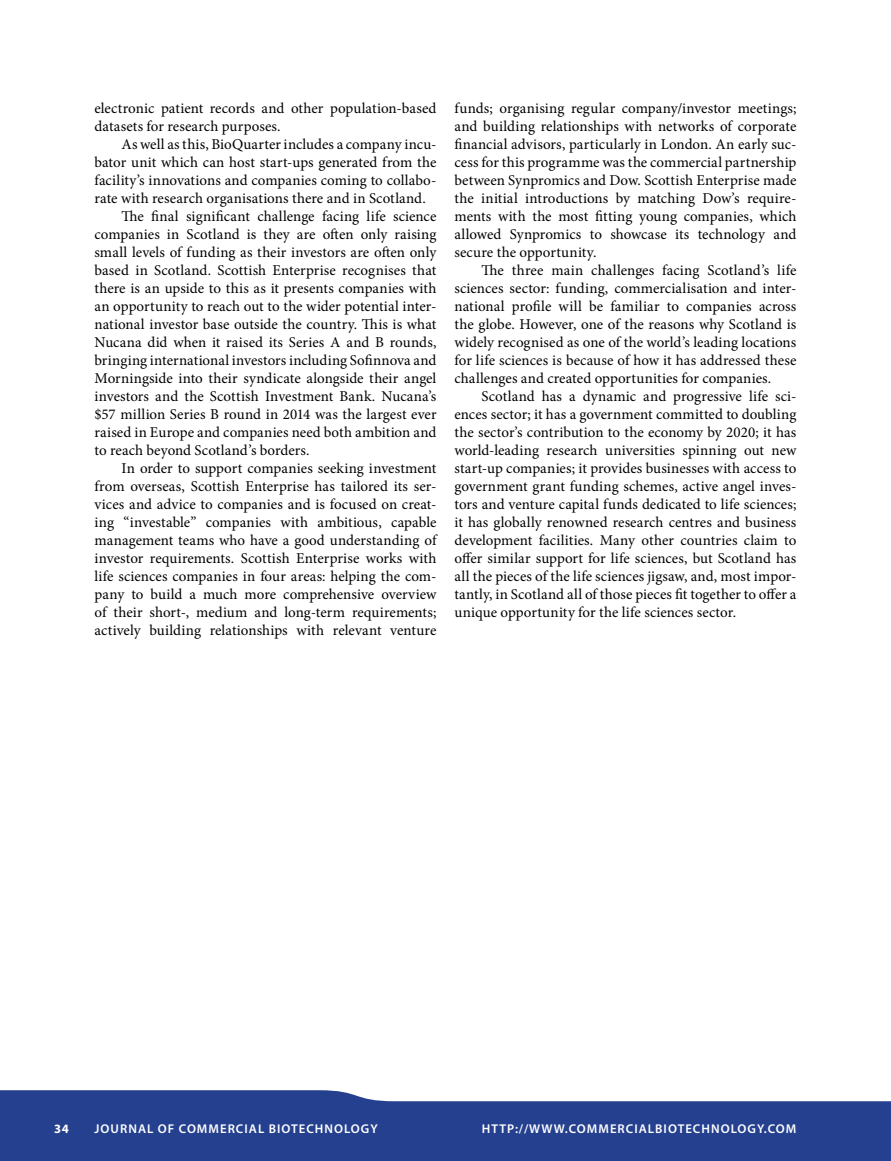
<style>
.page{position:relative;width:891px;height:1161px;background:#fff}
.page>*{position:absolute;margin:0;border:0;box-sizing:border-box;transform-origin:0 0}
.t1{font:15px/18px "Minion Pro";letter-spacing:.005em;color:#000;text-align:justify}
.t2{font:600 12.75px "Myriad Pro";letter-spacing:.08em;color:#fff}
.t3{font:700 12.75px "Myriad Pro";color:#fff}
</style>
<div class="page">
<svg style="left:0;top:1090px;width:891px;height:71px;background:#395299"></svg>
<p class="t1" style="left:94px;top:99px;width:343px">electronic patient records and other population-based datasets for research purposes.</p>
<p class="t1" style="left:122px;top:135px;width:316px">As well as this, BioQuarter includes a company incu-</p>
<p class="t1" style="left:94px;top:153px;width:343px">bator unit which can host start-ups generated from the</p>
<p class="t1" style="left:94px;top:171px;width:344px">facility’s innovations and companies coming to collabo-</p>
<p class="t1" style="left:94px;top:189px;width:333px">rate with research organisations there and in Scotland.</p>
<p class="t1" style="left:121px;top:207px;width:317px">The final significant challenge facing life science</p>
<p class="t1" style="left:94px;top:225px;width:343px">companies in Scotland is they are often only raising</p>
<p class="t1" style="left:94px;top:243px;width:344px">small levels of funding as their investors are often only</p>
<p class="t1" style="left:94px;top:261px;width:343px">based in Scotland. Scottish Enterprise recognises that</p>
<p class="t1" style="left:94px;top:279px;width:344px">there is an upside to this as it presents companies with</p>
<p class="t1" style="left:94px;top:297px;width:344px">an opportunity to reach out to the wider potential inter-</p>
<p class="t1" style="left:94px;top:315px;width:343px">national investor base outside the country. This is what</p>
<p class="t1" style="left:94px;top:333px;width:343px">Nucana did when it raised its Series A and B rounds,</p>
<p class="t1" style="left:94px;top:351px;width:343px">bringing international investors including Sofinnova and</p>
<p class="t1" style="left:94px;top:369px;width:343px">Morningside into their syndicate alongside their angel</p>
<p class="t1" style="left:94px;top:387px;width:343px">investors and the Scottish Investment Bank. Nucana’s</p>
<p class="t1" style="left:94px;top:405px;width:344px">$57 million Series B round in 2014 was the largest ever</p>
<p class="t1" style="left:94px;top:423px;width:343px">raised in Europe and companies need both ambition and</p>
<p class="t1" style="left:94px;top:441px;width:217px">to reach beyond Scotland’s borders.</p>
<p class="t1" style="left:121px;top:459px;width:316px">In order to support companies seeking investment</p>
<p class="t1" style="left:94px;top:477px;width:344px">from overseas, Scottish Enterprise has tailored its ser-</p>
<p class="t1" style="left:94px;top:495px;width:344px">vices and advice to companies and is focused on creat-</p>
<p class="t1" style="left:94px;top:513px;width:343px">ing “investable” companies with ambitious, capable</p>
<p class="t1" style="left:94px;top:531px;width:343px">management teams who have a good understanding of</p>
<p class="t1" style="left:94px;top:549px;width:344px">investor requirements. Scottish Enterprise works with</p>
<p class="t1" style="left:94px;top:567px;width:344px">life sciences companies in four areas: helping the com-</p>
<p class="t1" style="left:94px;top:585px;width:343px">pany to build a much more comprehensive overview</p>
<p class="t1" style="left:94px;top:603px;width:343px">of their short-, medium and long-term requirements;</p>
<p class="t1" style="left:94px;top:621px;width:344px">actively building relationships with relevant venture</p>
<p class="t1" style="left:454px;top:99px;width:343px">funds; organising regular company/investor meetings; and building relationships with networks of corporate financial advisors, particularly in London. An early suc&shy;cess for this programme was the commercial partnership between Synpromics and Dow. Scottish Enterprise made the initial introductions by matching Dow’s require&shy;ments with the most fitting young companies, which allowed Synpromics to showcase its technology and secure the opportunity.</p>
<p class="t1" style="left:454px;top:261px;width:343px;text-indent:27px">The three main challenges facing Scotland’s life sciences sector: funding, commercialisation and inter&shy;national profile will be familiar to companies across the globe. However, one of the reasons why Scotland is widely recognised as one of the world’s leading locations for life sciences is because of how it has addressed these challenges and created opportunities for companies.</p>
<p class="t1" style="left:454px;top:387px;width:344px;text-indent:27px">Scotland has a dynamic and progressive life sci&shy;ences sector; it has a government committed to doubling the sector’s contribution to the economy by 2020; it has world-leading research universities spinning out new start-up companies; it provides businesses with access to government grant funding schemes, active angel inves&shy;tors and venture capital funds dedicated to life sciences; it has globally renowned research centres and business development facilities. Many other countries claim to offer similar support for life sciences, but Scotland has all the pieces of the life sciences jigsaw, and, most impor&shy;tantly, in Scotland all of those pieces fit together to offer a unique opportunity for the life sciences sector.</p>
<p class="t3" style="left:54px;top:1121px;width:16px">34</p>
<p class="t2" style="left:95px;top:1121px;width:285px">JOURNAL OF COMMERCIAL BIOTECHNOLOGY</p>
<p class="t2" style="left:482px;top:1121px;width:316px">HTTP://WWW.COMMERCIALBIOTECHNOLOGY.COM</p>
</div>
